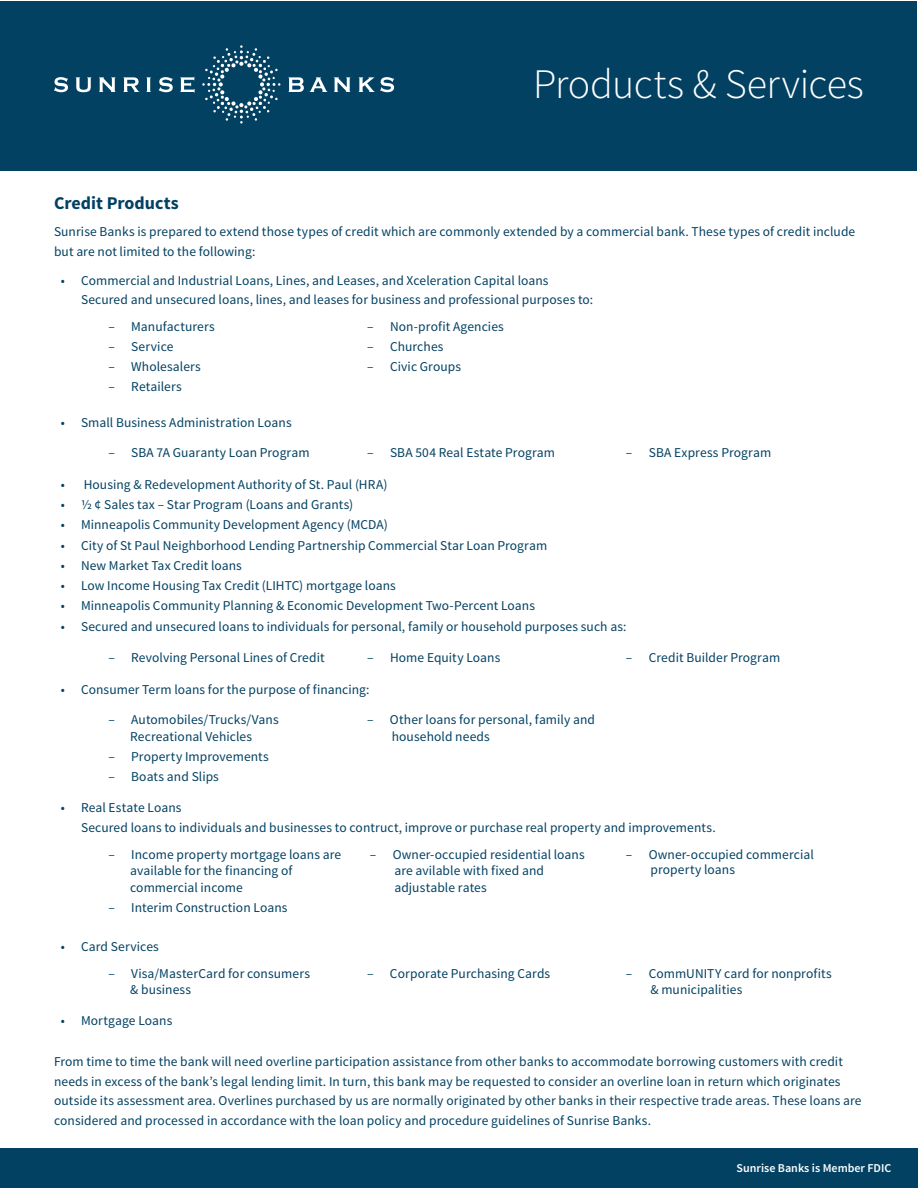
<style>
.page{position:relative;width:918px;height:1188px;background:#fff}
.page>*{position:absolute;margin:0;border:0;box-sizing:border-box;transform-origin:0 0}
.t1{font:300 42px "Source Sans Pro";letter-spacing:-.01em;color:#fff}
.t2{font:700 18px "Source Sans Pro";color:#034162}
.t3{font:13.5px/16.5px "Source Sans Pro";letter-spacing:.005em;color:#034162}
.t4{font:600 12px "Source Sans Pro";color:#fff}
</style>
<div class="page">
<div style="left:1px;top:1px;width:916px;height:170px;background:#034162"></div>
<svg style="left:202px;top:45px;width:78px;height:79px"></svg>
<svg style="left:54px;top:77px;width:14px;height:15px"></svg>
<svg style="left:76px;top:77px;width:15px;height:15px"></svg>
<svg style="left:99px;top:77px;width:16px;height:15px"></svg>
<svg style="left:123px;top:77px;width:16px;height:15px"></svg>
<svg style="left:146px;top:77px;width:5px;height:15px"></svg>
<svg style="left:159px;top:77px;width:14px;height:15px"></svg>
<svg style="left:180px;top:77px;width:15px;height:16px"></svg>
<svg style="left:288px;top:77px;width:16px;height:15px"></svg>
<svg style="left:310px;top:77px;width:17px;height:15px"></svg>
<svg style="left:334px;top:77px;width:16px;height:15px"></svg>
<svg style="left:359px;top:77px;width:35px;height:15px"></svg>
<div style="left:0;top:1149px;width:918px;height:39px;background:#034162"></div>
<h1 class="t1" style="left:533px;top:58px;width:332px">Products &amp; Services</h1>
<h2 class="t2" style="left:54px;top:192px;width:126px">Credit Products</h2>
<p class="t3" style="left:54px;top:222px;width:803px;line-height:19.5px">Sunrise Banks is prepared to extend those types of credit which are commonly extended by a commercial bank. These types of credit include but are not limited to the following:</p>
<p class="t3" style="left:81px;top:271px;width:514px;line-height:19.5px;text-indent:-20px">• Commercial and Industrial Loans, Lines, and Leases, and Xceleration Capital loans<br>Secured and unsecured loans, lines, and leases for business and professional purposes to:</p>
<p class="t3" style="left:108px;top:318px;width:108px">– Manufacturers</p>
<p class="t3" style="left:108px;top:338px;width:67px">– Service</p>
<p class="t3" style="left:108px;top:359px;width:94px">– Wholesalers</p>
<p class="t3" style="left:108px;top:379px;width:75px">– Retailers</p>
<p class="t3" style="left:61px;top:414px;width:232px">• Small Business Administration Loans</p>
<p class="t3" style="left:367px;top:318px;width:138px">– Non-profit Agencies</p>
<p class="t3" style="left:367px;top:338px;width:78px">– Churches</p>
<p class="t3" style="left:367px;top:359px;width:95px">– Civic Groups</p>
<p class="t3" style="left:108px;top:444px;width:203px">– SBA 7A Guaranty Loan Program</p>
<p class="t3" style="left:367px;top:444px;width:189px">– SBA 504 Real Estate Program</p>
<p class="t3" style="left:626px;top:444px;width:147px">– SBA Express Program</p>
<p class="t3" style="left:61px;top:476px;width:328px">• Housing &amp; Redevelopment Authority of St. Paul (HRA)</p>
<p class="t3" style="left:61px;top:497px;width:294px">• ½ ¢ Sales tax – Star Program (Loans and Grants)</p>
<p class="t3" style="left:61px;top:517px;width:329px">• Minneapolis Community Development Agency (MCDA)</p>
<p class="t3" style="left:61px;top:537px;width:488px">• City of St Paul Neighborhood Lending Partnership Commercial Star Loan Program</p>
<p class="t3" style="left:61px;top:557px;width:183px">• New Market Tax Credit loans</p>
<p class="t3" style="left:61px;top:578px;width:337px">• Low Income Housing Tax Credit (LIHTC) mortgage loans</p>
<p class="t3" style="left:61px;top:598px;width:476px">• Minneapolis Community Planning &amp; Economic Development Two-Percent Loans</p>
<p class="t3" style="left:61px;top:618px;width:567px">• Secured and unsecured loans to individuals for personal, family or household purposes such as:</p>
<p class="t3" style="left:108px;top:649px;width:218px">– Revolving Personal Lines of Credit</p>
<p class="t3" style="left:367px;top:649px;width:135px">– Home Equity Loans</p>
<p class="t3" style="left:626px;top:649px;width:156px">– Credit Builder Program</p>
<p class="t3" style="left:61px;top:682px;width:310px">• Consumer Term loans for the purpose of financing:</p>
<p class="t3" style="left:108px;top:712px;width:172px;text-align:center">– Automobiles/Trucks/Vans<br>Recreational Vehicles</p>
<p class="t3" style="left:108px;top:748px;width:162px">– Property Improvements</p>
<p class="t3" style="left:108px;top:769px;width:112px">– Boats and Slips</p>
<p class="t3" style="left:392px;top:712px;width:205px;text-indent:-25px">– Other loans for personal, family and household needs</p>
<p class="t3" style="left:81px;top:798px;width:636px;line-height:19.5px;text-indent:-20px">• Real Estate Loans<br>Secured loans to individuals and businesses to contruct, improve or purchase real property and improvements.</p>
<p class="t3" style="left:130px;top:846px;width:213px;text-indent:-22px">– Income property mortgage loans are available for the financing of commercial income</p>
<p class="t3" style="left:108px;top:900px;width:181px">– Interim Construction Loans</p>
<p class="t3" style="left:61px;top:938px;width:100px">• Card Services</p>
<p class="t3" style="left:394px;top:846px;width:192px;text-indent:-25px">– Owner-occupied residential loans are avilable with fixed and adjustable rates</p>
<p class="t3" style="left:650px;top:847px;width:165px;line-height:15px;text-indent:-25px">– Owner-occupied commercial property loans</p>
<p class="t3" style="left:130px;top:965px;width:181px;text-indent:-22px">– Visa/MasterCard for consumers &amp; business</p>
<p class="t3" style="left:367px;top:965px;width:185px">– Corporate Purchasing Cards</p>
<p class="t3" style="left:650px;top:965px;width:183px;text-indent:-25px">– CommUNITY card for nonprofits &amp; municipalities</p>
<p class="t3" style="left:61px;top:1013px;width:113px">• Mortgage Loans</p>
<p class="t3" style="left:54px;top:1052px;width:809px;line-height:19.5px">From time to time the bank will need overline participation assistance from other banks to accommodate borrowing customers with credit needs in excess of the bank’s legal lending limit. In turn, this bank may be requested to consider an overline loan in return which originates outside its assessment area. Overlines purchased by us are normally originated by other banks in their respective trade areas. These loans are considered and processed in accordance with the loan policy and procedure guidelines of Sunrise Banks.</p>
<p class="t4" style="left:737px;top:1160px;width:156px">Sunrise Banks is Member FDIC</p>
</div>
